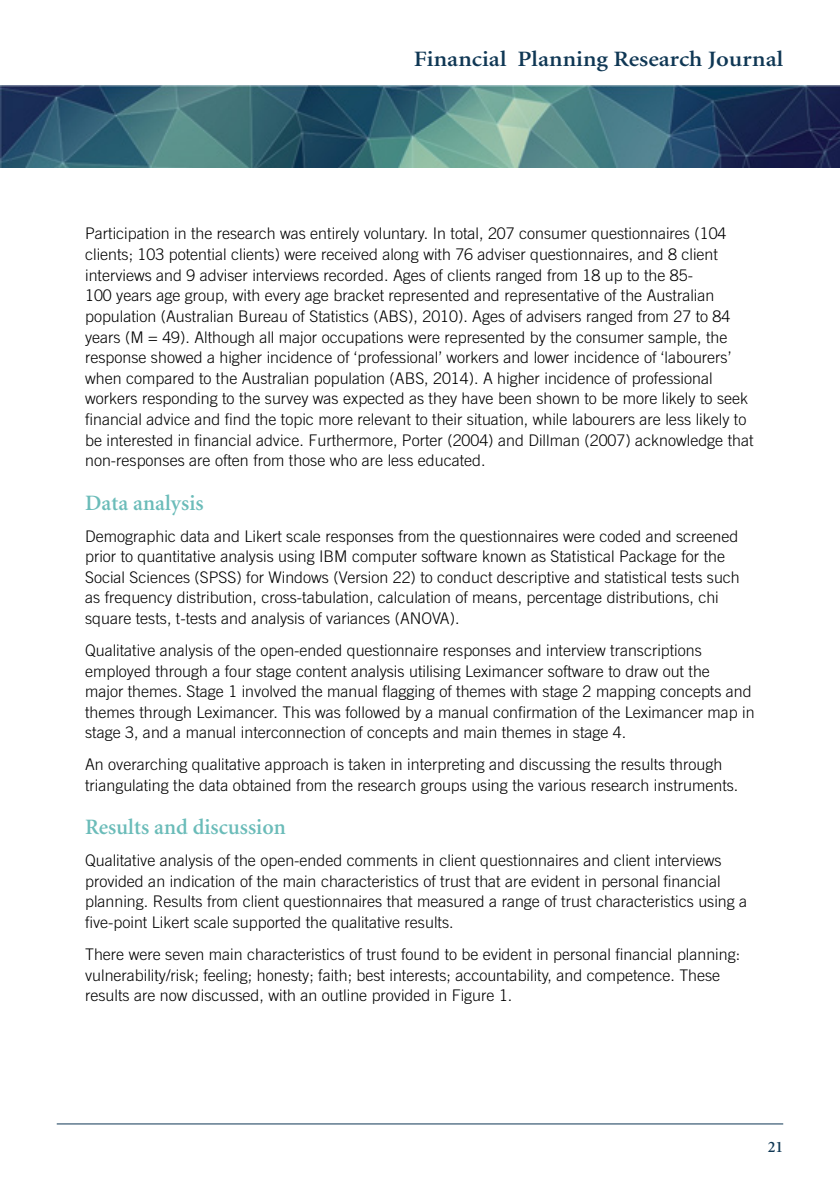
<style>
.page{position:relative;width:840px;height:1191px;background:#fff}
.page>*{position:absolute;margin:0;border:0;box-sizing:border-box;transform-origin:0 0}
.t1{font:600 22px "Minion";color:#0f3754;scale:1.12 1}
.Subheading{font:600 22px "Minion";color:#6bbcb9}
.Body_copy{font:300 16px/20.6px "Trade Gothic";color:#000}
.t2{font:600 16px "Minion";color:#0f3754}
</style>
<div class="page">
<hr style="left:57px;top:1123px;width:725px;height:1px;background:#0f3754">
<img style="left:0;top:86px;width:839px;height:82px">
<h1 class="t1" style="left:413px;top:48px;width:331px">Financial Planning Research Journal</h1>
<p class="Body_copy" style="left:85px;top:223px;width:669px">Participation in the research was entirely voluntary. In total, 207 consumer questionnaires (104 clients; 103 potential clients) were received along with 76 adviser questionnaires, and 8 client interviews and 9 adviser interviews recorded. Ages of clients ranged from 18 up to the 85-<br>100 years age group, with every age bracket represented and representative of the Australian population (Australian Bureau of Statistics (ABS), 2010). Ages of advisers ranged from 27 to 84 years (M = 49). Although all major occupations were represented by the consumer sample, the response showed a higher incidence of ‘professional’ workers and lower incidence of ‘labourers’ when compared to the Australian population (ABS, 2014). A higher incidence of professional workers responding to the survey was expected as they have been shown to be more likely to seek financial advice and find the topic more relevant to their situation, while labourers are less likely to be interested in financial advice. Furthermore, Porter (2004) and Dillman (2007) acknowledge that non-responses are often from those who are less educated.</p>
<p class="Subheading" style="left:85px;top:491px;width:120px">Data analysis</p>
<p class="Body_copy" style="left:85px;top:525px;width:656px">Demographic data and Likert scale responses from the questionnaires were coded and screened prior to quantitative analysis using IBM computer software known as Statistical Package for the Social Sciences (SPSS) for Windows (Version 22) to conduct descriptive and statistical tests such as frequency distribution, cross-tabulation, calculation of means, percentage distributions, chi square tests, t-tests and analysis of variances (ANOVA).</p>
<p class="Body_copy" style="left:85px;top:639px;width:670px">Qualitative analysis of the open-ended questionnaire responses and interview transcriptions employed through a four stage content analysis utilising Leximancer software to draw out the<br>major themes. Stage 1 involved the manual flagging of themes with stage 2 mapping concepts and themes through Leximancer. This was followed by a manual confirmation of the Leximancer map in stage 3, and a manual interconnection of concepts and main themes in stage 4.</p>
<p class="Body_copy" style="left:85px;top:754px;width:654px">An overarching qualitative approach is taken in interpreting and discussing the results through triangulating the data obtained from the research groups using the various research instruments.</p>
<p class="Subheading" style="left:85px;top:816px;width:202px">Results and discussion</p>
<p class="Body_copy" style="left:85px;top:850px;width:663px">Qualitative analysis of the open-ended comments in client questionnaires and client interviews provided an indication of the main characteristics of trust that are evident in personal financial planning. Results from client questionnaires that measured a range of trust characteristics using a five-point Likert scale supported the qualitative results.</p>
<p class="Body_copy" style="left:85px;top:943px;width:656px">There were seven main characteristics of trust found to be evident in personal financial planning: vulnerability/risk; feeling; honesty; faith; best interests; accountability, and competence. These results are now discussed, with an outline provided in Figure 1.</p>
<p class="t2" style="left:767px;top:1138px;width:17px">21</p>
</div>
